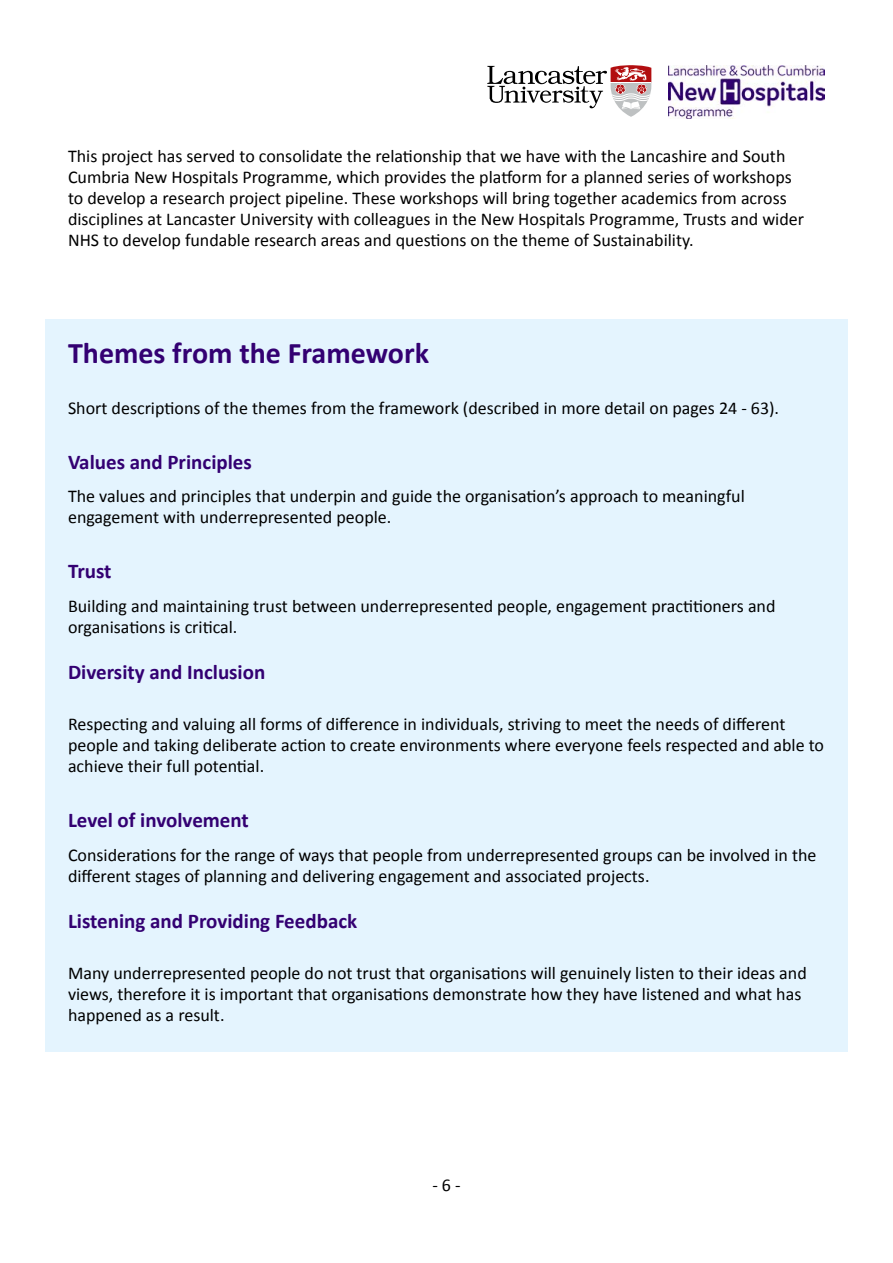
<style>
.page{position:relative;width:893px;height:1263px;background:#fff}
.page>*{position:absolute;margin:0;border:0;box-sizing:border-box;transform-origin:0 0}
.t1{font:700 30px "Calibri";color:#330072}
.t2{font:700 21px "Calibri";color:#330072}
.t3{font:18px/21px "Calibri";color:#000}
</style>
<div class="page">
<img style="left:668px;top:65px;width:157px;height:54px">
<svg style="left:487px;top:65px;width:164px;height:52px"></svg>
<hr style="left:611px;top:82px;width:40px;height:1px;background:#fff">
<div style="left:45px;top:319px;width:803px;height:733px;background:#e4f4fe"></div>
<p class="t3" style="left:68px;top:145px;width:737px">This project has served to consolidate the relationship that we have with the Lancashire and South Cumbria New Hospitals Programme, which provides the platform for a planned series of workshops to develop a research project pipeline. These workshops will bring together academics from across disciplines at Lancaster University with colleagues in the New Hospitals Programme, Trusts and wider NHS to develop fundable research areas and questions on the theme of Sustainability.</p>
<h1 class="t1" style="left:68px;top:332px;width:363px">Themes from the Framework</h1>
<p class="t3" style="left:68px;top:397px;width:713px">Short descriptions of the themes from the framework (described in more detail on pages 24 - 63).</p>
<p class="t2" style="left:68px;top:447px;width:185px">Values and Principles</p>
<p class="t3" style="left:68px;top:485px;width:678px">The values and principles that underpin and guide the organisation’s approach to meaningful engagement with underrepresented people.</p>
<p class="t2" style="left:68px;top:556px;width:45px">Trust</p>
<p class="t3" style="left:68px;top:595px;width:709px">Building and maintaining trust between underrepresented people, engagement practitioners and organisations is critical.</p>
<p class="t2" style="left:68px;top:657px;width:199px">Diversity and Inclusion</p>
<p class="t3" style="left:68px;top:713px;width:758px">Respecting and valuing all forms of difference in individuals, striving to meet the needs of different people and taking deliberate action to create environments where everyone feels respected and able to achieve their full potential.</p>
<p class="t2" style="left:68px;top:805px;width:182px">Level of involvement</p>
<p class="t3" style="left:68px;top:844px;width:750px">Considerations for the range of ways that people from underrepresented groups can be involved in the different stages of planning and delivering engagement and associated projects.</p>
<p class="t2" style="left:68px;top:906px;width:291px">Listening and Providing Feedback</p>
<p class="t3" style="left:68px;top:962px;width:740px">Many underrepresented people do not trust that organisations will genuinely listen to their ideas and views, therefore it is important that organisations demonstrate how they have listened and what has happened as a result.</p>
<p class="t3" style="left:432px;top:1173px;width:30px">- 6 -</p>
</div>
